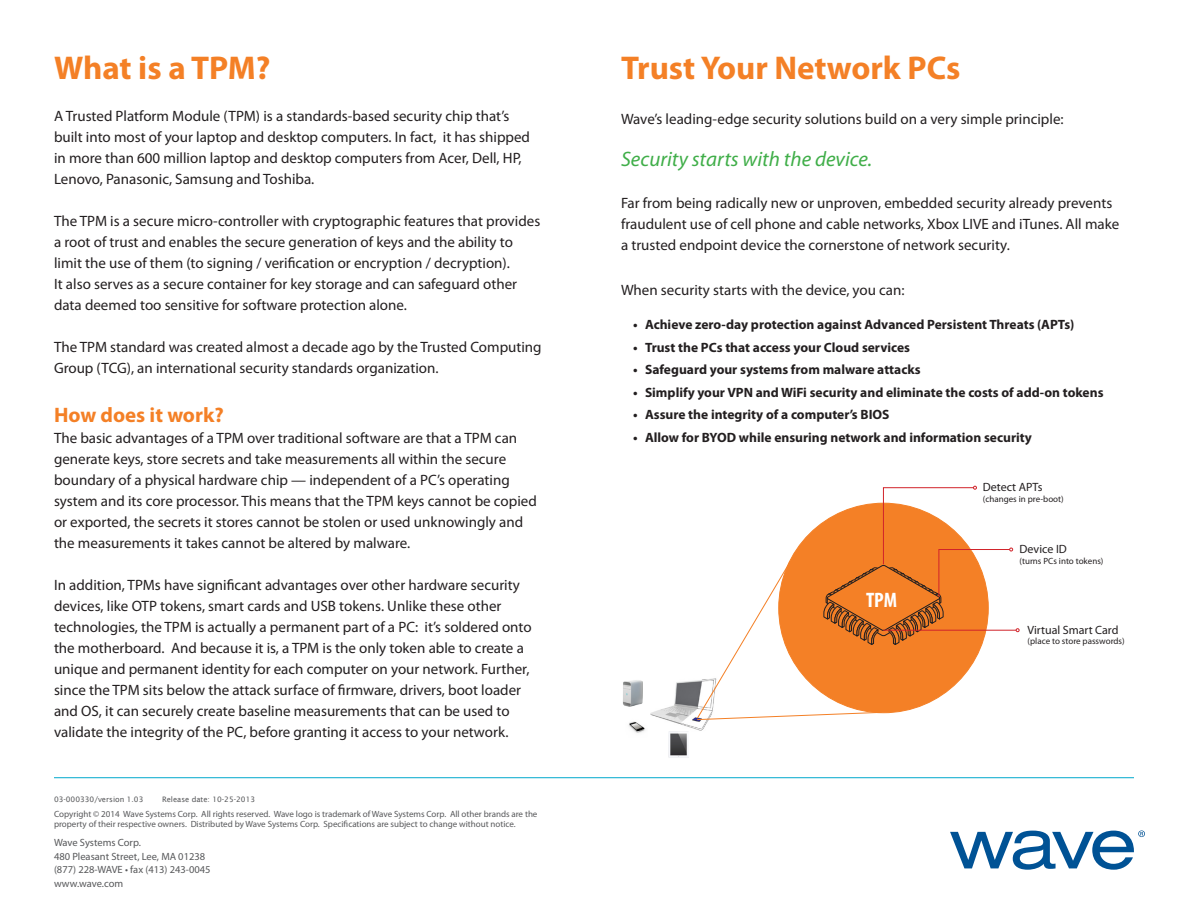
<style>
.page{position:relative;width:1188px;height:918px;background:#fff}
.page>*{position:absolute;margin:0;border:0;box-sizing:border-box;transform-origin:0 0}
.t1{font:700 33px "Myriad Pro";color:#f48026}
.t2{font:italic 21px "Myriad Pro";color:#40ae49}
.t3{font:700 21px "Myriad Pro";color:#f48026}
.t4{font:700 condensed 21px "Myriad Pro";color:#fff}
.t5{font:15px/21px "Myriad Pro";color:#231f20}
.t6{font:700 13.5px "Myriad Pro";color:#231f20}
.t7{font:12px "Myriad Pro";color:#231f20}
.t8{font:10.5px/13.5px "Myriad Pro";color:#57585a}
.t9{font:9px/10.8px "Myriad Pro";color:#57585a}
.t10{font:9px "Myriad Pro";color:#231f20}
.t11{font:7.5px "Lucida Sans";color:#57585a}
</style>
<div class="page">
<img style="left:629px;top:721px;width:16px;height:12px">
<img style="left:623px;top:680px;width:20px;height:27px">
<img style="left:651px;top:680px;width:58px;height:63px">
<img style="left:669px;top:732px;width:20px;height:26px">
<svg style="left:696px;top:486px;width:324px;height:234px"></svg>
<hr style="left:54px;top:777px;width:1080px;height:1px;background:#00a9cc">
<svg style="left:950px;top:830px;width:195px;height:40px"></svg>
<p class="t1" style="left:54px;top:46px;width:218px">What is a TPM?</p>
<p class="t5" style="left:54px;top:105px;width:478px">A Trusted Platform Module (TPM) is a standards-based security chip that’s built into most of your laptop and desktop computers. In fact, it has shipped in more than 600 million laptop and desktop computers from Acer, Dell, HP, Lenovo, Panasonic, Samsung and Toshiba.</p>
<p class="t5" style="left:54px;top:210px;width:488px">The TPM is a secure micro-controller with cryptographic features that provides a root of trust and enables the secure generation of keys and the ability to limit the use of them (to signing / verification or encryption / decryption).<br>It also serves as a secure container for key storage and can safeguard other data deemed too sensitive for software protection alone.</p>
<p class="t5" style="left:54px;top:336px;width:489px">The TPM standard was created almost a decade ago by the Trusted Computing<br>Group (TCG), an international security standards organization.</p>
<p class="t3" style="left:54px;top:401px;width:171px">How does it work?</p>
<p class="t5" style="left:54px;top:427px;width:484px">The basic advantages of a TPM over traditional software are that a TPM can generate keys, store secrets and take measurements all within the secure boundary of a physical hardware chip — independent of a PC’s operating system and its core processor. This means that the TPM keys cannot be copied or exported, the secrets it stores cannot be stolen or used unknowingly and the measurements it takes cannot be altered by malware.</p>
<p class="t5" style="left:54px;top:574px;width:479px">In addition, TPMs have significant advantages over other hardware security devices, like OTP tokens, smart cards and USB tokens. Unlike these other technologies, the TPM is actually a permanent part of a PC: it’s soldered onto the motherboard. And because it is, a TPM is the only token able to create a unique and permanent identity for each computer on your network. Further, since the TPM sits below the attack surface of firmware, drivers, boot loader and OS, it can securely create baseline measurements that can be used to validate the integrity of the PC, before granting it access to your network.</p>
<p class="t11" style="left:54px;top:795px;width:91px">03-000330/version 1.03</p>
<p class="t11" style="left:162px;top:795px;width:95px">Release date: 10-25-2013</p>
<p class="t9" style="left:54px;top:808px;width:485px">Copyright © 2014 Wave Systems Corp. All rights reserved. Wave logo is trademark of Wave Systems Corp. All other brands are the property of their respective owners. Distributed by Wave Systems Corp. Specifications are subject to change without notice.</p>
<p class="t8" style="left:54px;top:836px;width:158px">Wave Systems Corp.<br>480 Pleasant Street, Lee, MA 01238 (877) 228-WAVE • fax (413) 243-0045 www.wave.com</p>
<p class="t1" style="left:621px;top:46px;width:341px">Trust Your Network PCs</p>
<p class="t5" style="left:621px;top:108px;width:444px">Wave’s leading-edge security solutions build on a very simple principle:</p>
<p class="t2" style="left:621px;top:146px;width:253px">Security starts with the device.</p>
<p class="t5" style="left:621px;top:192px;width:500px">Far from being radically new or unproven, embedded security already prevents fraudulent use of cell phone and cable networks, Xbox LIVE and iTunes. All make a trusted endpoint device the cornerstone of network security.</p>
<p class="t5" style="left:621px;top:279px;width:285px">When security starts with the device, you can:</p>
<p class="t6" style="left:633px;top:316px;width:443px">• Achieve zero-day protection against Advanced Persistent Threats (APTs)</p>
<p class="t6" style="left:633px;top:338px;width:279px">• Trust the PCs that access your Cloud services</p>
<p class="t6" style="left:633px;top:361px;width:289px">• Safeguard your systems from malware attacks</p>
<p class="t6" style="left:633px;top:383px;width:472px">• Simplify your VPN and WiFi security and eliminate the costs of add-on tokens</p>
<p class="t6" style="left:633px;top:406px;width:258px">• Assure the integrity of a computer’s BIOS</p>
<p class="t6" style="left:633px;top:428px;width:400px">• Allow for BYOD while ensuring network and information security</p>
<p class="t7" style="left:983px;top:480px;width:61px">Detect APTs</p>
<p class="t10" style="left:983px;top:494px;width:82px">(changes in pre-boot)</p>
<p class="t4" style="left:866px;top:587px;width:33px">TPM</p>
<p class="t7" style="left:1020px;top:542px;width:49px">Device ID</p>
<p class="t10" style="left:1020px;top:556px;width:85px">(turns PCs into tokens)</p>
<p class="t7" style="left:1028px;top:622px;width:92px">Virtual Smart Card</p>
<p class="t10" style="left:1028px;top:636px;width:99px">(place to store passwords)</p>
</div>
